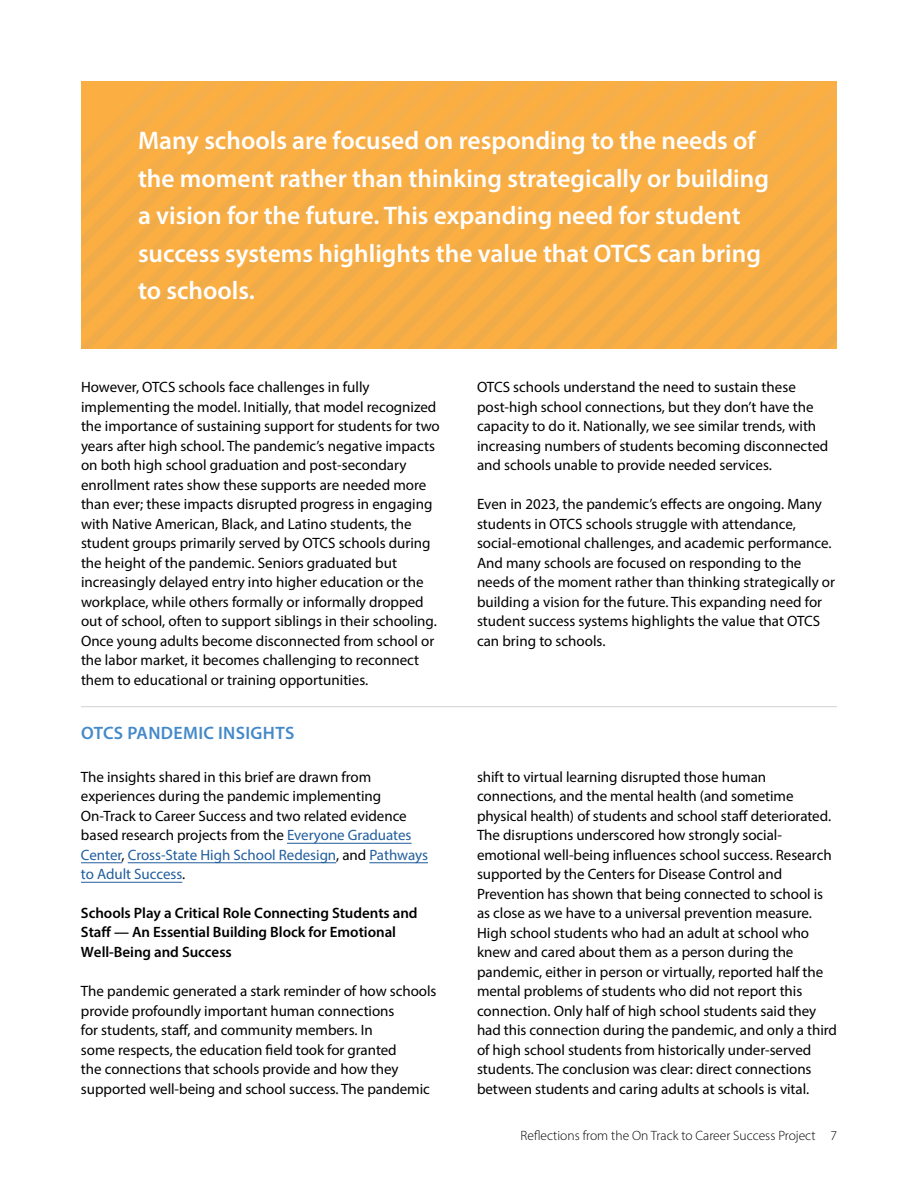
<style>
.page{position:relative;width:918px;height:1188px;background:#fff}
.page>*{position:absolute;margin:0;border:0;box-sizing:border-box;transform-origin:0 0}
.t1{font:600 25.5px/37.5px "Myriad Pro";color:#fff}
.t2{font:600 18px "Myriad Pro";letter-spacing:.02em;color:#4489c9}
.t3{font:15px/19.5px "Myriad Pro";letter-spacing:-.005em;color:#000}
.t4{font:600 15px/18.8px "Myriad Pro";letter-spacing:-.005em;color:#000}
.t5{font:300 13.5px "Myriad Pro";color:#000}
.s1{color:#215e9e}
</style>
<div class="page">
<img style="left:81px;top:81px;width:756px;height:268px">
<hr style="left:81px;top:882px;width:101px;height:1px;background:#215e9e">
<hr style="left:369px;top:862px;width:59px;height:1px;background:#215e9e">
<hr style="left:128px;top:862px;width:208px;height:1px;background:#215e9e">
<hr style="left:81px;top:862px;width:41px;height:1px;background:#215e9e">
<hr style="left:287px;top:843px;width:125px;height:1px;background:#215e9e">
<hr style="left:81px;top:706px;width:756px;height:1px;background:#cfd1d2">
<p class="t1" style="left:138px;top:121px;width:633px">Many schools are focused on responding to the needs of the moment rather than thinking strategically or building a vision for the future. This expanding need for student success systems highlights the value that OTCS can bring to schools.</p>
<p class="t3" style="left:81px;top:377px;width:360px">However, OTCS schools face challenges in fully implementing the model. Initially, that model recognized the importance of sustaining support for students for two years after high school. The pandemic’s negative impacts on both high school graduation and post-secondary enrollment rates show these supports are needed more than ever; these impacts disrupted progress in engaging with Native American, Black, and Latino students, the student groups primarily served by OTCS schools during the height of the pandemic. Seniors graduated but increasingly delayed entry into higher education or the workplace, while others formally or informally dropped out of school, often to support siblings in their schooling.<br>Once young adults become disconnected from school or the labor market, it becomes challenging to reconnect them to educational or training opportunities.</p>
<p class="t3" style="left:477px;top:377px;width:353px">OTCS schools understand the need to sustain these post-high school connections, but they don’t have the capacity to do it. Nationally, we see similar trends, with increasing numbers of students becoming disconnected and schools unable to provide needed services.</p>
<p class="t3" style="left:477px;top:494px;width:360px">Even in 2023, the pandemic’s effects are ongoing. Many students in OTCS schools struggle with attendance, social-emotional challenges, and academic performance.<br>And many schools are focused on responding to the needs of the moment rather than thinking strategically or building a vision for the future. This expanding need for student success systems highlights the value that OTCS can bring to schools.</p>
<p class="t2" style="left:81px;top:721px;width:215px">OTCS PANDEMIC INSIGHTS</p>
<p class="t3" style="left:81px;top:767px;width:348px">The insights shared in this brief are drawn from experiences during the pandemic implementing On-Track to Career Success and two related evidence based research projects from the <span class="s1">Everyone Graduates Center</span>, <span class="s1">Cross-State High School Redesign</span>, and <span class="s1">Pathways to Adult Success</span>.</p>
<p class="t4" style="left:81px;top:904px;width:338px">Schools Play a Critical Role Connecting Students and<br>Staff — An Essential Building Block for Emotional</p>
<p class="t4" style="left:81px;top:943px;width:152px">Well-Being and Success</p>
<p class="t3" style="left:81px;top:981px;width:357px">The pandemic generated a stark reminder of how schools provide profoundly important human connections<br>for students, staff, and community members. In<br>some respects, the education field took for granted<br>the connections that schools provide and how they supported well-being and school success. The pandemic</p>
<p class="t3" style="left:477px;top:767px;width:362px">shift to virtual learning disrupted those human connections, and the mental health (and sometime physical health) of students and school staff deteriorated.<br>The disruptions underscored how strongly social&shy;emotional well-being influences school success. Research supported by the Centers for Disease Control and Prevention has shown that being connected to school is as close as we have to a universal prevention measure.<br>High school students who had an adult at school who knew and cared about them as a person during the pandemic, either in person or virtually, reported half the mental problems of students who did not report this connection. Only half of high school students said they had this connection during the pandemic, and only a third of high school students from historically under-served students. The conclusion was clear: direct connections between students and caring adults at schools is vital.</p>
<p class="t5" style="left:521px;top:1127px;width:318px">Reflections from the On Track to Career Success Project 7</p>
</div>
